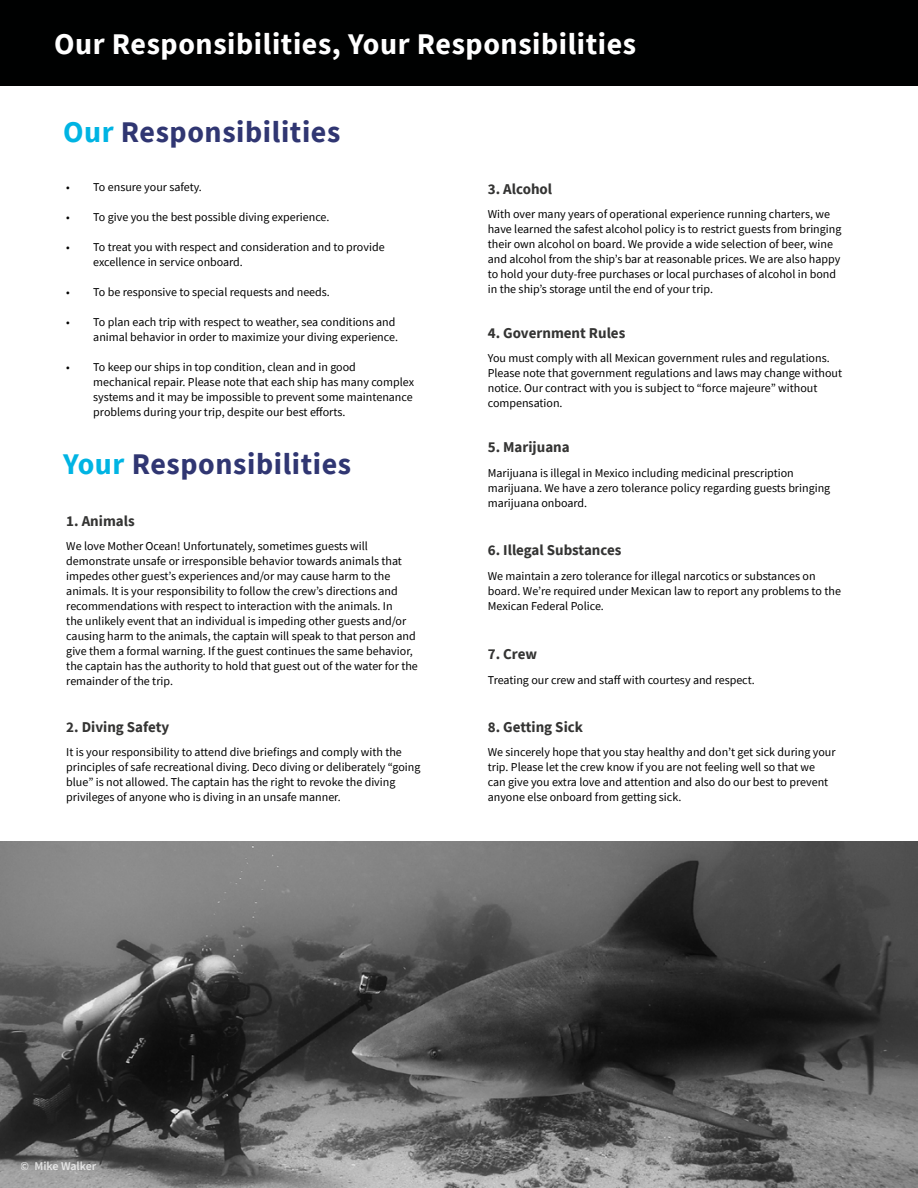
<style>
.page{position:relative;width:918px;height:1188px;background:#fff}
.page>*{position:absolute;margin:0;border:0;box-sizing:border-box;transform-origin:0 0}
.t1{font:700 30px "Source Sans Pro";letter-spacing:.02em;color:#fff}
.t2{font:700 30px "Source Sans Pro";letter-spacing:.02em;color:#303672}
.t3{font:700 15px "Source Sans Pro";color:#343433}
.t4{font:12px/15px "Source Sans Pro";color:#000}
.t5{font:600 12px "Source Sans Pro";color:#fff}
.s1{color:#00b4e3}
</style>
<div class="page">
<img style="left:0;top:841px;width:918px;height:347px">
<div style="left:0;top:0;width:918px;height:86px;background:#000101"></div>
<h1 class="t1" style="left:54px;top:24px;width:584px">Our Responsibilities, Your Responsibilities</h1>
<h1 class="t2" style="left:63px;top:112px;width:279px"><span class="s1">Our</span> Responsibilities</h1>
<p class="t4" style="left:66px;top:180px;width:137px">• To ensure your safety.</p>
<p class="t4" style="left:66px;top:210px;width:265px">• To give you the best possible diving experience.</p>
<p class="t4" style="left:93px;top:240px;width:293px;text-indent:-27px">• To treat you with respect and consideration and to provide excellence in service onboard.</p>
<p class="t4" style="left:66px;top:285px;width:265px">• To be responsive to special requests and needs.</p>
<p class="t4" style="left:66px;top:315px;width:333px;text-align:right">• To plan each trip with respect to weather, sea conditions and animal behavior in order to maximize your diving experience.</p>
<p class="t4" style="left:93px;top:360px;width:322px;text-indent:-27px">• To keep our ships in top condition, clean and in good mechanical repair. Please note that each ship has many complex systems and it may be impossible to prevent some maintenance problems during your trip, despite our best efforts.</p>
<h1 class="t2" style="left:63px;top:444px;width:290px"><span class="s1">Your</span> Responsibilities</h1>
<p class="t3" style="left:66px;top:511px;width:70px">1. Animals</p>
<p class="t4" style="left:66px;top:539px;width:353px">We love Mother Ocean! Unfortunately, sometimes guests will demonstrate unsafe or irresponsible behavior towards animals that impedes other guest’s experiences and/or may cause harm to the animals. It is your responsibility to follow the crew’s directions and recommendations with respect to interaction with the animals. In<br>the unlikely event that an individual is impeding other guests and/or causing harm to the animals, the captain will speak to that person and give them a formal warning. If the guest continues the same behavior, the captain has the authority to hold that guest out of the water for the remainder of the trip.</p>
<p class="t3" style="left:488px;top:178px;width:66px">3. Alcohol</p>
<p class="t4" style="left:488px;top:206px;width:355px">With over many years of operational experience running charters, we have learned the safest alcohol policy is to restrict guests from bringing their own alcohol on board. We provide a wide selection of beer, wine and alcohol from the ship’s bar at reasonable prices. We are also happy to hold your duty-free purchases or local purchases of alcohol in bond in the ship’s storage until the end of your trip.</p>
<p class="t3" style="left:488px;top:323px;width:139px">4. Government Rules</p>
<p class="t4" style="left:488px;top:351px;width:356px">You must comply with all Mexican government rules and regulations.<br>Please note that government regulations and laws may change without notice. Our contract with you is subject to “force majeure” without compensation.</p>
<p class="t3" style="left:488px;top:437px;width:83px">5. Marijuana</p>
<p class="t4" style="left:488px;top:465px;width:344px">Marijuana is illegal in Mexico including medicinal prescription marijuana. We have a zero tolerance policy regarding guests bringing marijuana onboard.</p>
<p class="t3" style="left:488px;top:540px;width:135px">6. Illegal Substances</p>
<p class="t4" style="left:488px;top:568px;width:355px">We maintain a zero tolerance for illegal narcotics or substances on board. We’re required under Mexican law to report any problems to the<br>Mexican Federal Police.</p>
<p class="t3" style="left:488px;top:644px;width:51px">7. Crew</p>
<p class="t4" style="left:488px;top:672px;width:269px">Treating our crew and staff with courtesy and respect.</p>
<p class="t3" style="left:66px;top:717px;width:105px">2. Diving Safety</p>
<p class="t3" style="left:488px;top:717px;width:97px">8. Getting Sick</p>
<p class="t4" style="left:66px;top:745px;width:356px">It is your responsibility to attend dive briefings and comply with the principles of safe recreational diving. Deco diving or deliberately “going blue” is not allowed. The captain has the right to revoke the diving privileges of anyone who is diving in an unsafe manner.</p>
<p class="t4" style="left:488px;top:745px;width:349px">We sincerely hope that you stay healthy and don’t get sick during your trip. Please let the crew know if you are not feeling well so that we can give you extra love and attention and also do our best to prevent anyone else onboard from getting sick.</p>
<p class="t5" style="left:21px;top:1158px;width:77px">© Mike Walker</p>
</div>
